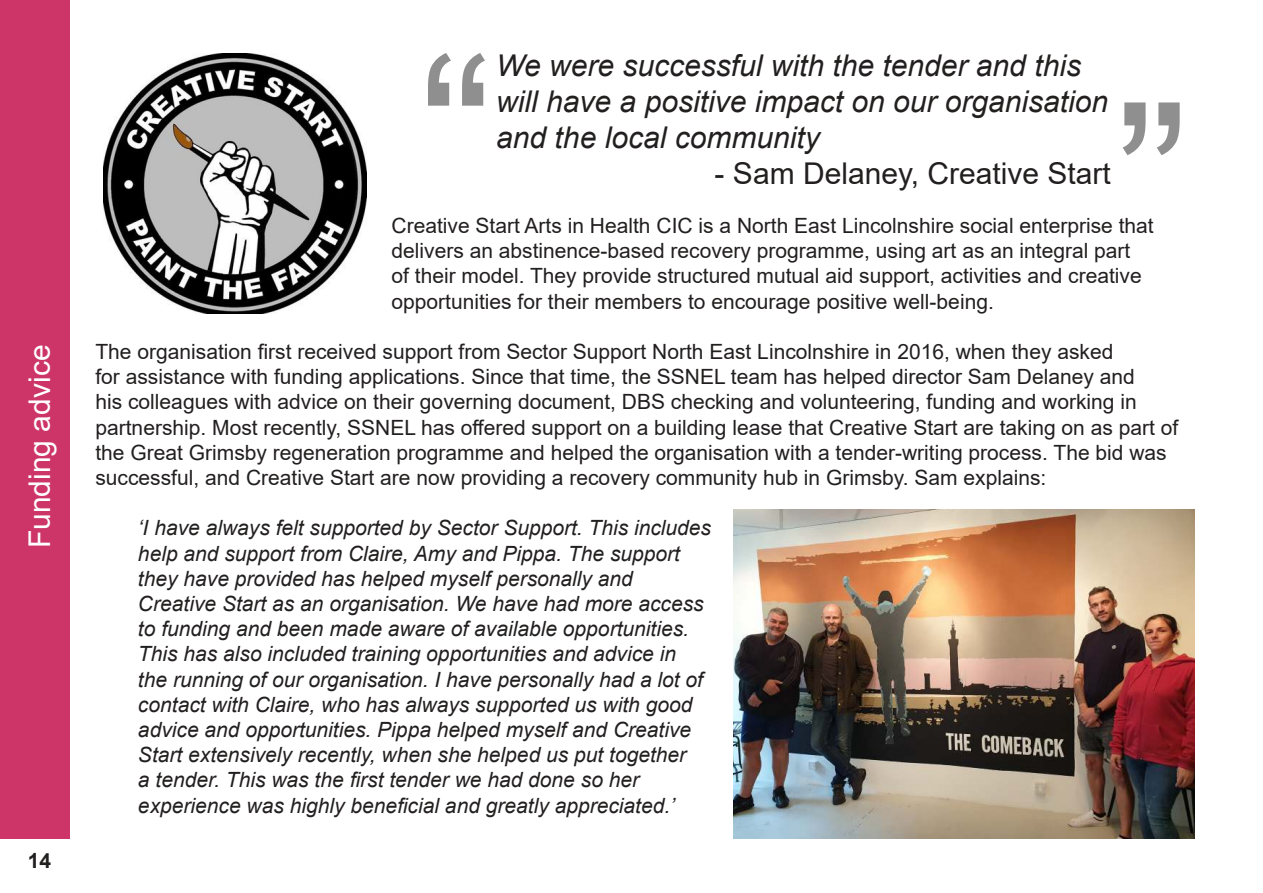
<style>
.page{position:relative;width:1263px;height:893px;background:#fff}
.page>*{position:absolute;margin:0;border:0;box-sizing:border-box;transform-origin:0 0}
.t1{font:225px "Arial";color:#221f1f}
.t2{font:italic 30px/36px "Arial";color:#221f1f}
.t3{font:30px "Arial";color:#221f1f}
.t4{font:30px "Arial";color:#fff}
.t5{font:21px/25.2px "Arial";color:#221f1f}
.t6{font:italic 21px/25.2px "Arial";color:#221f1f}
.t7{font:700 21px "Arial";color:#221f1f}
</style>
<div class="page">
<img style="left:104px;top:54px;width:262px;height:260px">
<img style="left:733px;top:509px;width:461px;height:330px">
<div style="left:0;top:0;width:69px;height:839px;background:#cd3568"></div>
<h2 class="t4" style="left:28px;top:548px;width:205px;rotate:-90deg">Funding advice</h2>
<p class="t7" style="left:28px;top:853px;width:25px">14</p>
<h1 class="t1" style="left:419px;top:7px;width:76px">“</h1>
<h2 class="t2" style="left:496px;top:50px;width:613px">We were successful with the tender and this will have a positive impact on our organisation and the local community</h2>
<h2 class="t3" style="left:715px;top:162px;width:398px">- Sam Delaney, Creative Start</h2>
<h1 class="t1" style="left:1189px;top:201px;width:76px;rotate:-180deg">“</h1>
<p class="t5" style="left:391px;top:215px;width:764px">Creative Start Arts in Health CIC is a North East Lincolnshire social enterprise that delivers an abstinence-based recovery programme, using art as an integral part<br>of their model. They provide structured mutual aid support, activities and creative opportunities for their members to encourage positive well-being.</p>
<p class="t5" style="left:95px;top:339px;width:1084px">The organisation first received support from Sector Support North East Lincolnshire in 2016, when they asked<br>for assistance with funding applications. Since that time, the SSNEL team has helped director Sam Delaney and<br>his colleagues with advice on their governing document, DBS checking and volunteering, funding and working in partnership. Most recently, SSNEL has offered support on a building lease that Creative Start are taking on as part of the Great Grimsby regeneration programme and helped the organisation with a tender-writing process. The bid was successful, and Creative Start are now providing a recovery community hub in Grimsby. Sam explains:</p>
<p class="t6" style="left:138px;top:516px;width:575px">‘I have always felt supported by Sector Support. This includes help and support from Claire, Amy and Pippa. The support they have provided has helped myself personally and Creative Start as an organisation. We have had more access to funding and been made aware of available opportunities.<br>This has also included training opportunities and advice in<br>the running of our organisation. I have personally had a lot of contact with Claire, who has always supported us with good advice and opportunities. Pippa helped myself and Creative Start extensively recently, when she helped us put together<br>a tender. This was the first tender we had done so her experience was highly beneficial and greatly appreciated.’</p>
</div>
